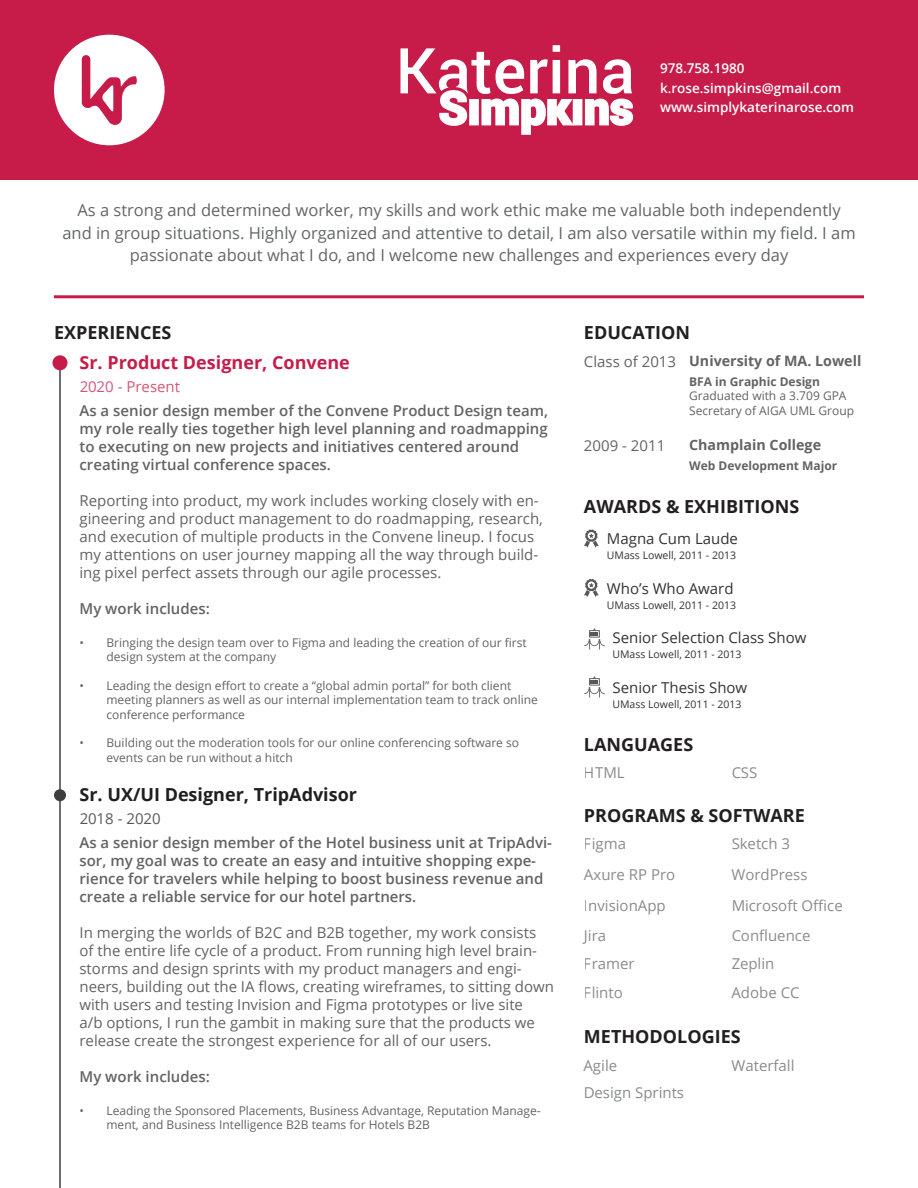
<style>
.page{position:relative;width:918px;height:1188px;background:#fff}
.page>*{position:absolute;margin:0;border:0;box-sizing:border-box;transform-origin:0 0}
.t1{font:700 18px "Open Sans";color:#231f20}
.t2{font:700 18px "Open Sans";color:#221e1f}
.t3{font:700 18px "Open Sans";color:#c71c49}
.t4{font:16.5px "Open Sans";color:#636666}
.t5{font:15px/18px "Open Sans";color:#636366}
.t6{font:600 15px/18px "Open Sans";color:#636366}
.t7{font:15px/30.9px "Open Sans";color:#626465}
.t8{font:15px "Open Sans";color:#323332}
.t9{font:15px "Open Sans";color:#c71c49}
.t10{font:15px "Open Sans";color:#221e1f}
.t11{font:700 14.25px "Open Sans";color:#636366}
.t12{font:600 13.5px/19.5px "Open Sans";color:#fff}
.t13{font:12px/14.4px "Open Sans";color:#636366}
.t14{font:700 12px "Open Sans";color:#636366}
.t15{font:10.5px "Open Sans";color:#323332}
</style>
<div class="page">
<div style="left:0;top:0;width:918px;height:180px;background:#c71c49"></div>
<svg style="left:400px;top:45px;width:233px;height:90px"></svg>
<svg style="left:54px;top:35px;width:111px;height:110px"></svg>
<hr style="left:54px;top:295px;width:810px;height:3px;background:#c71c49">
<svg style="left:584px;top:530px;width:15px;height:18px"></svg>
<svg style="left:584px;top:628px;width:21px;height:22px"></svg>
<svg style="left:584px;top:579px;width:15px;height:18px"></svg>
<svg style="left:584px;top:676px;width:21px;height:22px"></svg>
<hr style="left:59px;top:364px;width:2px;height:824px;background:#413f41">
<div style="left:52px;top:355px;width:16px;height:15px;background:#c71c49;border-radius:50%"></div>
<div style="left:54px;top:789px;width:12px;height:12px;background:#3e3e3f;border-radius:50%"></div>
<p class="t12" style="left:660px;top:58px;width:196px">978.758.1980 k.rose.simpkins@gmail.com www.simplykaterinarose.com</p>
<p class="t4" style="left:77px;top:199px;width:765px">As a strong and determined worker, my skills and work ethic make me valuable both independently</p>
<p class="t4" style="left:62px;top:222px;width:795px">and in group situations. Highly organized and attentive to detail, I am also versatile within my field. I am</p>
<p class="t4" style="left:130px;top:244px;width:660px">passionate about what I do, and I welcome new challenges and experiences every day</p>
<p class="t1" style="left:54px;top:320px;width:119px">EXPERIENCES</p>
<p class="t1" style="left:584px;top:320px;width:108px">EDUCATION</p>
<p class="t5" style="left:584px;top:352px;width:94px">Class of 2013</p>
<p class="t11" style="left:689px;top:351px;width:174px">University of MA. Lowell</p>
<p class="t14" style="left:689px;top:373px;width:132px">BFA in Graphic Design</p>
<p class="t13" style="left:689px;top:388px;width:159px">Graduated with a 3.709 GPA</p>
<p class="t13" style="left:689px;top:403px;width:166px">Secretary of AIGA UML Group</p>
<p class="t5" style="left:584px;top:436px;width:83px">2009 - 2011</p>
<p class="t11" style="left:689px;top:435px;width:133px">Champlain College</p>
<p class="t14" style="left:689px;top:457px;width:150px">Web Development Major</p>
<p class="t1" style="left:584px;top:494px;width:217px">AWARDS &amp; EXHIBITIONS</p>
<p class="t8" style="left:607px;top:528px;width:133px">Magna Cum Laude</p>
<p class="t15" style="left:607px;top:548px;width:131px">UMass Lowell, 2011 - 2013</p>
<p class="t3" style="left:80px;top:350px;width:272px">Sr. Product Designer, Convene</p>
<p class="t6" style="left:80px;top:402px;width:470px">As a senior design member of the Convene Product Design team, my role really ties together high level planning and roadmapping to executing on new projects and initiatives centered around creating virtual conference spaces.</p>
<p class="t5" style="left:80px;top:491px;width:465px">Reporting into product, my work includes working closely with en&shy;gineering and product management to do roadmapping, research, and execution of multiple products in the Convene lineup. I focus my attentions on user journey mapping all the way through build&shy;ing pixel perfect assets through our agile processes.</p>
<p class="t6" style="left:80px;top:600px;width:132px">My work includes:</p>
<p class="t13" style="left:106px;top:635px;width:422px;text-indent:-27px">• Bringing the design team over to Figma and leading the creation of our first design system at the company</p>
<p class="t13" style="left:106px;top:678px;width:433px;text-indent:-27px">• Leading the design effort to create a “global admin portal” for both client meeting planners as well as our internal implementation team to track online conference performance</p>
<p class="t13" style="left:106px;top:736px;width:414px;text-indent:-27px">• Building out the moderation tools for our online conferencing software so events can be run without a hitch</p>
<p class="t9" style="left:80px;top:377px;width:102px">2020 - Present</p>
<p class="t8" style="left:607px;top:578px;width:128px">Who’s Who Award</p>
<p class="t15" style="left:607px;top:598px;width:131px">UMass Lowell, 2011 - 2013</p>
<p class="t8" style="left:612px;top:627px;width:195px">Senior Selection Class Show</p>
<p class="t15" style="left:612px;top:647px;width:131px">UMass Lowell, 2011 - 2013</p>
<p class="t8" style="left:612px;top:677px;width:136px">Senior Thesis Show</p>
<p class="t15" style="left:612px;top:697px;width:131px">UMass Lowell, 2011 - 2013</p>
<p class="t1" style="left:584px;top:731px;width:111px">LANGUAGES</p>
<p class="t2" style="left:80px;top:782px;width:279px">Sr. UX/UI Designer, TripAdvisor</p>
<p class="t6" style="left:80px;top:834px;width:474px">As a senior design member of the Hotel business unit at TripAdvi&shy;sor, my goal was to create an easy and intuitive shopping expe&shy;rience for travelers while helping to boost business revenue and create a reliable service for our hotel partners.</p>
<p class="t5" style="left:80px;top:924px;width:476px">In merging the worlds of B2C and B2B together, my work consists of the entire life cycle of a product. From running high level brain&shy;storms and design sprints with my product managers and engi&shy;neers, building out the IA flows, creating wireframes, to sitting down with users and testing Invision and Figma prototypes or live site<br>a/b options, I run the gambit in making sure that the products we release create the strongest experience for all of our users.</p>
<p class="t6" style="left:80px;top:1068px;width:132px">My work includes:</p>
<p class="t13" style="left:106px;top:1103px;width:436px;text-indent:-27px">• Leading the Sponsored Placements, Business Advantage, Reputation Manage&shy;ment, and Business Intelligence B2B teams for Hotels B2B</p>
<p class="t10" style="left:80px;top:809px;width:83px">2018 - 2020</p>
<p class="t7" style="left:584px;top:757px;width:42px">HTML</p>
<p class="t7" style="left:731px;top:757px;width:27px">CSS</p>
<p class="t1" style="left:584px;top:803px;width:222px">PROGRAMS &amp; SOFTWARE</p>
<p class="t7" style="left:584px;top:828px;width:93px">Figma<br>Axure RP Pro<br>InvisionApp</p>
<p class="t7" style="left:584px;top:921px;width:52px;line-height:28.5px">Jira<br>Framer</p>
<p class="t7" style="left:731px;top:828px;width:113px">Sketch 3<br>WordPress<br>Microsoft Office</p>
<p class="t7" style="left:731px;top:921px;width:81px;line-height:28.5px">Confluence<br>Zeplin</p>
<p class="t7" style="left:584px;top:977px;width:40px">Flinto</p>
<p class="t7" style="left:731px;top:977px;width:70px">Adobe CC</p>
<p class="t1" style="left:584px;top:1024px;width:158px">METHODOLOGIES</p>
<p class="t7" style="left:584px;top:1050px;width:35px">Agile</p>
<p class="t7" style="left:731px;top:1049px;width:65px">Waterfall</p>
<p class="t7" style="left:584px;top:1077px;width:102px">Design Sprints</p>
</div>
